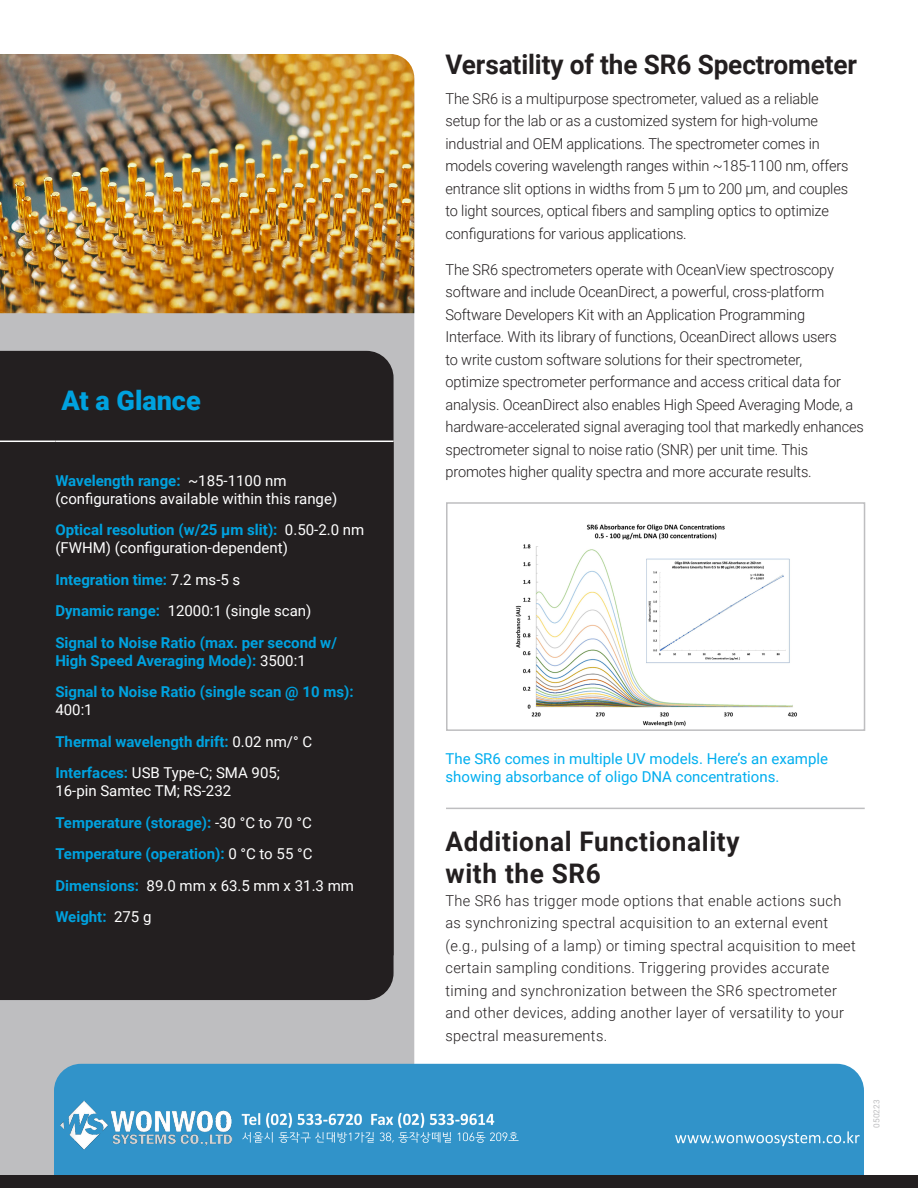
<style>
.page{position:relative;width:918px;height:1188px;background:#fff}
.page>*{position:absolute;margin:0;border:0;box-sizing:border-box;transform-origin:0 0}
.t1{font:700 27px/32.4px "Roboto";letter-spacing:.02em;color:#231f20}
.t2{font:700 27px "Roboto";letter-spacing:-.005em;color:#231f20}
.t3{font:900 27px "Roboto";color:#00a2df}
.t4{font:300 15px/22.5px "Roboto";letter-spacing:-.01em;color:#231f20}
.t5{font:300 15px/22.5px "Roboto";letter-spacing:.025em;color:#231f20}
.t6{font:15px/18px "Roboto";color:#fff}
.t7{font:700 15px/18px "Roboto";color:#00a2df}
.t8{font:15px/18px "Roboto";color:#00aeef}
.t9{font:9px "Roboto";color:#bebec0}
.t10{font:8.25px "Roboto";color:#bebec0}
.s1{font-weight:700;color:#00a2df}
.s2{font-weight:400;color:#fff}
</style>
<div class="page">
<div style="left:0;top:313px;width:414px;height:862px;background:#bebec0"></div>
<div style="left:54px;top:1064px;width:810px;height:111px;background:#3193c9"></div>
<div style="left:0;top:1175px;width:918px;height:13px;background:#231f20"></div>
<img style="left:0;top:54px;width:414px;height:259px">
<div style="left:0;top:351px;width:394px;height:649px;background:#231f20"></div>
<div style="left:0;top:442px;width:394px;height:513px;background:#231f20"></div>
<hr style="left:0;top:441px;width:55px;height:1px;background:#fff">
<hr style="left:55px;top:441px;width:339px;height:1px;background:#fff">
<img style="left:515px;top:524px;width:282px;height:203px">
<div style="left:446px;top:502px;width:419px;height:229px;border:2px solid #bebec0"></div>
<hr style="left:446px;top:808px;width:419px;height:1px;background:#bebec0">
<img style="left:59px;top:1097px;width:803px;height:55px">
<p class="t3" style="left:61px;top:382px;width:141px">At a Glance</p>
<p class="t6" style="left:55px;top:471px;width:283px"><span class="s1">Wavelength range:</span> ~185-1100 nm (configurations available within this range)</p>
<p class="t6" style="left:55px;top:520px;width:310px"><span class="s1">Optical resolution (w/25 µm slit):</span> 0.50-2.0 nm (FWHM) (configuration-dependent)</p>
<p class="t7" style="left:55px;top:570px;width:186px">Integration time: <span class="s2">7.2 ms-5 s</span></p>
<p class="t6" style="left:55px;top:601px;width:257px"><span class="s1">Dynamic range:</span> 12000:1 (single scan)</p>
<p class="t7" style="left:55px;top:633px;width:283px">Signal to Noise Ratio (max. per second w/<br>High Speed Averaging Mode): <span class="s2">3500:1</span></p>
<p class="t7" style="left:55px;top:682px;width:300px">Signal to Noise Ratio (single scan @ 10 ms):<br><span class="s2">400:1</span></p>
<p class="t7" style="left:55px;top:732px;width:258px">Thermal wavelength drift: <span class="s2">0.02 nm/° C</span></p>
<p class="t6" style="left:55px;top:763px;width:226px"><span class="s1">Interfaces:</span> USB Type-C; SMA 905;<br>16-pin Samtec TM; RS-232</p>
<p class="t7" style="left:55px;top:813px;width:258px">Temperature (storage): <span class="s2">-30 °C to 70 °C</span></p>
<p class="t7" style="left:55px;top:844px;width:259px">Temperature (operation): <span class="s2">0 °C to 55 °C</span></p>
<p class="t6" style="left:55px;top:876px;width:300px"><span class="s1">Dimensions:</span> 89.0 mm x 63.5 mm x 31.3 mm</p>
<p class="t7" style="left:55px;top:907px;width:98px">Weight: <span class="s2">275 g</span></p>
<p class="t2" style="left:446px;top:46px;width:413px">Versatility of the SR6 Spectrometer</p>
<p class="t4" style="left:446px;top:86px;width:405px">The SR6 is a multipurpose spectrometer, valued as a reliable setup for the lab or as a customized system for high-volume industrial and OEM applications. The spectrometer comes in models covering wavelength ranges within ~185-1100 nm, offers entrance slit options in widths from 5 µm to 200 µm, and couples to light sources, optical fibers and sampling optics to optimize configurations for various applications.</p>
<p class="t4" style="left:446px;top:257px;width:420px">The SR6 spectrometers operate with OceanView spectroscopy software and include OceanDirect, a powerful, cross-platform Software Developers Kit with an Application Programming Interface. With its library of functions, OceanDirect allows users<br>to write custom software solutions for their spectrometer,<br>optimize spectrometer performance and access critical data for analysis. OceanDirect also enables High Speed Averaging Mode, a hardware-accelerated signal averaging tool that markedly enhances spectrometer signal to noise ratio (SNR) per unit time. This promotes higher quality spectra and more accurate results.</p>
<p class="t8" style="left:446px;top:749px;width:384px">The SR6 comes in multiple UV models. Here’s an example showing absorbance of oligo DNA concentrations.</p>
<p class="t1" style="left:446px;top:824px;width:296px">Additional Functionality with the SR6</p>
<p class="t5" style="left:446px;top:889px;width:412px">The SR6 has trigger mode options that enable actions such as synchronizing spectral acquisition to an external event (e.g., pulsing of a lamp) or timing spectral acquisition to meet certain sampling conditions. Triggering provides accurate timing and synchronization between the SR6 spectrometer and other devices, adding another layer of versatility to your spectral measurements.</p>
<p class="t9" style="left:871px;top:1128px;width:32px;rotate:-90deg">033023</p>
<p class="t10" style="left:871px;top:1128px;width:29px;rotate:-90deg">050223</p>
</div>
